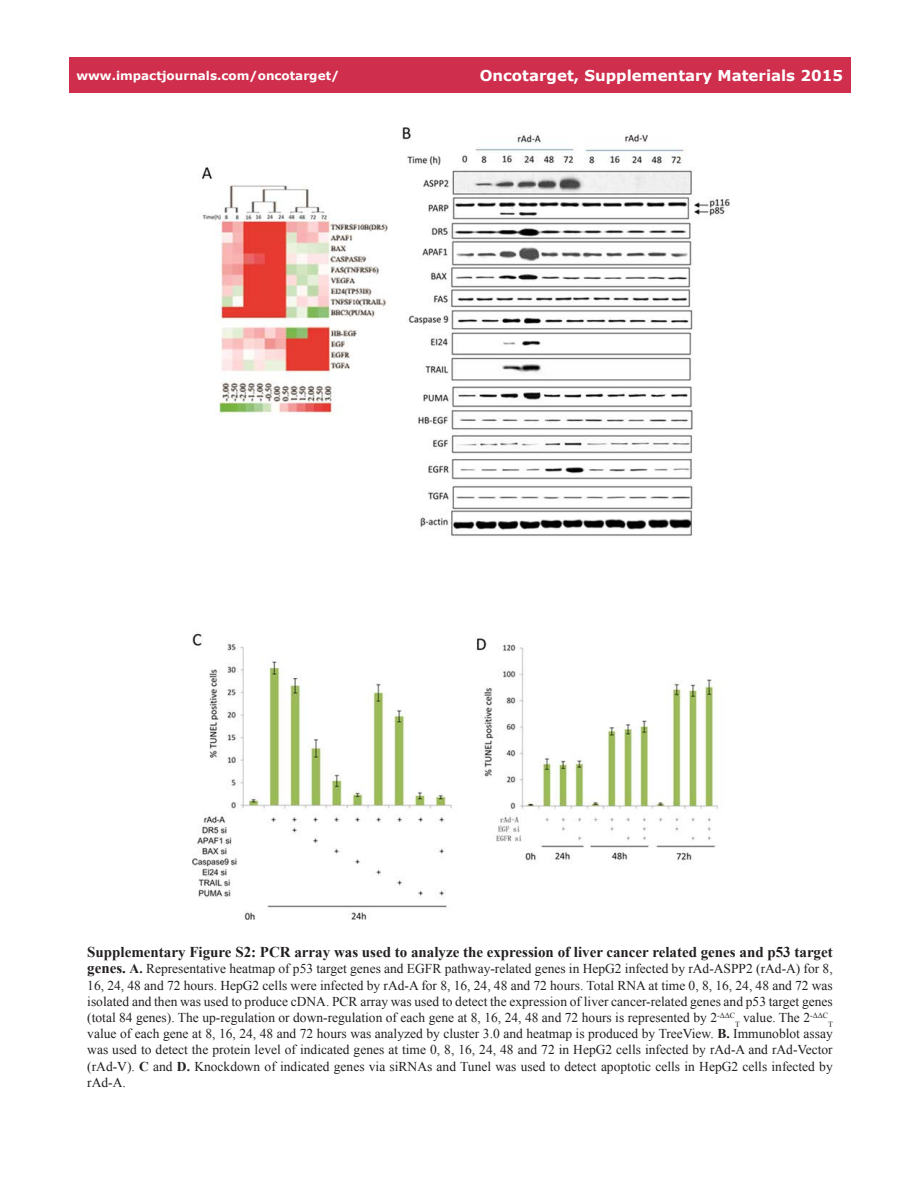
<style>
.page{position:relative;width:918px;height:1188px;background:#fff}
.page>*{position:absolute;margin:0;border:0;box-sizing:border-box;transform-origin:0 0}
.t1{font:700 15px "Times New Roman";color:#231f20}
.t2{font:700 15px "Verdana";color:#fff}
.t3{font:13.5px/16.2px "Times New Roman";color:#231f20;text-align:justify}
.t4{font:700 12px "Verdana";color:#fff}
.t5{font:7.8px "Times New Roman";color:#231f20}
.s1{font-weight:700;font-size:15px}
.s2{font-weight:700}
</style>
<div class="page">
<div style="left:69px;top:57px;width:781px;height:36px;background:#cf2e4c"></div>
<img style="left:193px;top:127px;width:537px;height:792px">
<p class="t4" style="left:76px;top:67px;width:264px">www.impactjournals.com/oncotarget/</p>
<p class="t2" style="left:480px;top:65px;width:365px">Oncotarget, Supplementary Materials 2015</p>
<p class="t1" style="left:87px;top:942px;width:747px">Supplementary Figure S2: PCR array was used to analyze the expression of liver cancer related genes and p53 target</p>
<p class="t3" style="left:87px;top:961px;width:747px"><span class="s1">genes.</span> <span class="s2">A.</span> Representative heatmap of p53 target genes and EGFR pathway-related genes in HepG2 infected by rAd-ASPP2 (rAd-A) for 8, 16, 24, 48 and 72 hours. HepG2 cells were infected by rAd-A for 8, 16, 24, 48 and 72 hours. Total RNA at time 0, 8, 16, 24, 48 and 72 was isolated and then was used to produce cDNA. PCR array was used to detect the expression of liver cancer-related genes and p53 target genes (total 84 genes). The up-regulation or down-regulation of each gene at 8, 16, 24, 48 and 72 hours is represented by 2<sup>-ΔΔC</sup><sub>T</sub> value. The 2<sup>-ΔΔC</sup></p>
<p class="t5" style="left:828px;top:1019px;width:6px">T</p>
<p class="t3" style="left:87px;top:1025px;width:747px">value of each gene at 8, 16, 24, 48 and 72 hours was analyzed by cluster 3.0 and heatmap is produced by TreeView. <span class="s2">B.</span> Immunoblot assay was used to detect the protein level of indicated genes at time 0, 8, 16, 24, 48 and 72 in HepG2 cells infected by rAd-A and rAd-Vector (rAd-V). <span class="s2">C</span> and <span class="s2">D.</span> Knockdown of indicated genes via siRNAs and Tunel was used to detect apoptotic cells in HepG2 cells infected by rAd-A.</p>
</div>
